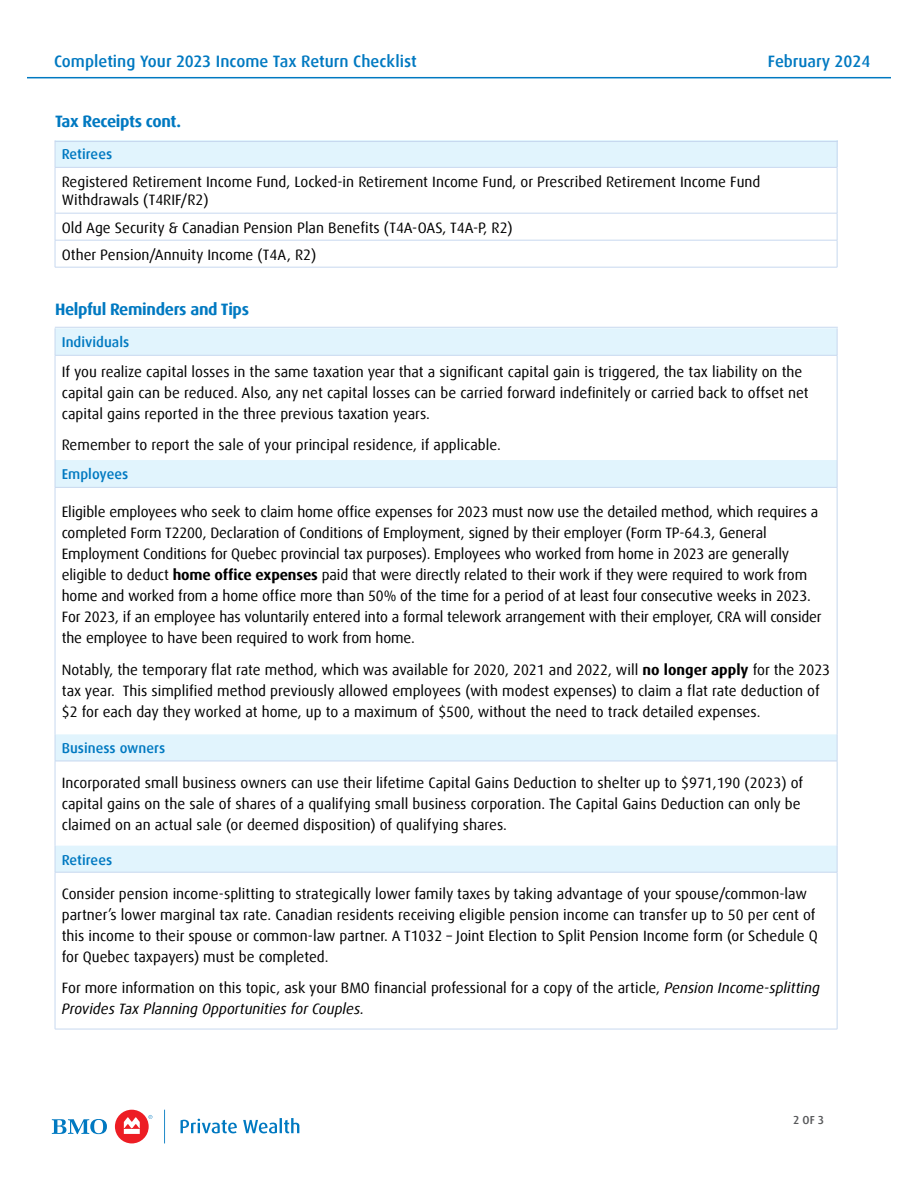
<style>
.page{position:relative;width:918px;height:1188px;background:#fff}
.page>*{position:absolute;margin:0;border:0;box-sizing:border-box;transform-origin:0 0}
.t1{font:500 16.5px "Dax Offc Pro";color:#0079c1}
.t2{font:700 16.5px "Dax Offc Pro";letter-spacing:-.02em;color:#0079c1}
.t3{font:15px/21px "Dax Offc Pro";color:#000}
.t4{font:500 14.25px "Dax Offc Pro";color:#0079c1}
.t5{font:500 11.55px "Dax Offc Pro";color:#58595b}
.s1{font-weight:700}
.s2{font-style:italic}
</style>
<div class="page">
<hr style="left:27px;top:77px;width:864px;height:1px;background:#0079c1">
<div style="left:115px;top:1110px;width:34px;height:33px;background:#ed1d24;border-radius:50%"></div>
<svg style="left:124px;top:1117px;width:16px;height:17px"></svg>
<svg style="left:181px;top:1119px;width:56px;height:14px"></svg>
<svg style="left:243px;top:1118px;width:56px;height:15px"></svg>
<svg style="left:52px;top:1119px;width:55px;height:15px"></svg>
<svg style="left:148px;top:1115px;width:4px;height:4px"></svg>
<svg style="left:164px;top:1110px;width:1px;height:33px"></svg>
<div style="left:55px;top:140px;width:782px;height:27px;background:#e1f4fd"></div>
<svg style="left:55px;top:142px;width:1px;height:25px"></svg>
<svg style="left:837px;top:140px;width:1px;height:27px"></svg>
<hr style="left:55px;top:167px;width:782px;height:1px;background:#c7d8ef">
<hr style="left:55px;top:168px;width:1px;height:45px;background:#c7d8ef">
<hr style="left:837px;top:168px;width:1px;height:45px;background:#c7d8ef">
<hr style="left:55px;top:213px;width:782px;height:1px;background:#c7d8ef">
<hr style="left:55px;top:240px;width:782px;height:1px;background:#c7d8ef">
<svg style="left:55px;top:213px;width:1px;height:54px"></svg>
<svg style="left:837px;top:213px;width:1px;height:54px"></svg>
<hr style="left:55px;top:267px;width:782px;height:1px;background:#c7d8ef">
<svg style="left:56px;top:328px;width:781px;height:544px"></svg>
<svg style="left:55px;top:328px;width:1px;height:27px"></svg>
<svg style="left:837px;top:328px;width:1px;height:27px"></svg>
<hr style="left:55px;top:355px;width:782px;height:1px;background:#c7d8ef">
<hr style="left:55px;top:355px;width:1px;height:105px;background:#c7d8ef">
<hr style="left:837px;top:355px;width:1px;height:105px;background:#c7d8ef">
<svg style="left:55px;top:460px;width:1px;height:27px"></svg>
<svg style="left:837px;top:460px;width:1px;height:27px"></svg>
<hr style="left:55px;top:487px;width:782px;height:1px;background:#c7d8ef">
<hr style="left:55px;top:488px;width:1px;height:246px;background:#c7d8ef">
<hr style="left:837px;top:488px;width:1px;height:246px;background:#c7d8ef">
<svg style="left:55px;top:734px;width:1px;height:27px"></svg>
<svg style="left:837px;top:734px;width:1px;height:27px"></svg>
<hr style="left:55px;top:761px;width:782px;height:1px;background:#c7d8ef">
<hr style="left:55px;top:761px;width:1px;height:85px;background:#c7d8ef">
<hr style="left:837px;top:761px;width:1px;height:85px;background:#c7d8ef">
<svg style="left:55px;top:846px;width:1px;height:26px"></svg>
<svg style="left:837px;top:846px;width:1px;height:26px"></svg>
<hr style="left:55px;top:872px;width:782px;height:1px;background:#c7d8ef">
<hr style="left:55px;top:872px;width:1px;height:157px;background:#c7d8ef">
<hr style="left:837px;top:872px;width:1px;height:157px;background:#c7d8ef">
<hr style="left:55px;top:1029px;width:782px;height:1px;background:#c7d8ef">
<hr style="left:55px;top:141px;width:783px;height:1px;background:#c7d8ef">
<hr style="left:55px;top:327px;width:783px;height:1px;background:#c7d8ef">
<p class="t1" style="left:54px;top:51px;width:364px">Completing Your 2023 Income Tax Return Checklist</p>
<p class="t1" style="left:768px;top:51px;width:104px">February 2024</p>
<p class="t2" style="left:55px;top:110px;width:128px">Tax Receipts cont.</p>
<p class="t4" style="left:62px;top:145px;width:52px">Retirees</p>
<p class="t3" style="left:62px;top:173px;width:700px;line-height:18px">Registered Retirement Income Fund, Locked-in Retirement Income Fund, or Prescribed Retirement Income Fund<br>Withdrawals (T4RIF/R2)</p>
<p class="t3" style="left:62px;top:214px;width:453px;line-height:27px">Old Age Security &amp; Canadian Pension Plan Benefits (T4A-OAS, T4A-P, R2)<br>Other Pension/Annuity Income (T4A, R2)</p>
<p class="t2" style="left:55px;top:298px;width:196px">Helpful Reminders and Tips</p>
<p class="t4" style="left:62px;top:333px;width:69px">Individuals</p>
<p class="t3" style="left:62px;top:361px;width:749px">If you realize capital losses in the same taxation year that a significant capital gain is triggered, the tax liability on the capital gain can be reduced. Also, any net capital losses can be carried forward indefinitely or carried back to offset net capital gains reported in the three previous taxation years.</p>
<p class="t3" style="left:62px;top:435px;width:441px">Remember to report the sale of your principal residence, if applicable.</p>
<p class="t4" style="left:62px;top:465px;width:68px">Employees</p>
<p class="t3" style="left:62px;top:501px;width:762px">Eligible employees who seek to claim home office expenses for 2023 must now use the detailed method, which requires a completed Form T2200, Declaration of Conditions of Employment, signed by their employer (Form TP‑64.3, General Employment Conditions for Quebec provincial tax purposes). Employees who worked from home in 2023 are generally eligible to deduct <span class="s1">home office expenses</span> paid that were directly related to their work if they were required to work from home and worked from a home office more than 50% of the time for a period of at least four consecutive weeks in 2023.<br>For 2023, if an employee has voluntarily entered into a formal telework arrangement with their employer, CRA will consider the employee to have been required to work from home.</p>
<p class="t3" style="left:62px;top:659px;width:770px">Notably, the temporary flat rate method, which was available for 2020, 2021 and 2022, will <span class="s1">no longer apply</span> for the 2023 tax year. This simplified method previously allowed employees (with modest expenses) to claim a flat rate deduction of $2 for each day they worked at home, up to a maximum of $500, without the need to track detailed expenses.</p>
<p class="t4" style="left:62px;top:739px;width:105px">Business owners</p>
<p class="t3" style="left:62px;top:773px;width:743px">Incorporated small business owners can use their lifetime Capital Gains Deduction to shelter up to $971,190 (2023) of capital gains on the sale of shares of a qualifying small business corporation. The Capital Gains Deduction can only be claimed on an actual sale (or deemed disposition) of qualifying shares.</p>
<p class="t4" style="left:62px;top:850px;width:52px">Retirees</p>
<p class="t3" style="left:62px;top:883px;width:758px">Consider pension income-splitting to strategically lower family taxes by taking advantage of your spouse/common-law partner’s lower marginal tax rate. Canadian residents receiving eligible pension income can transfer up to 50 per cent of this income to their spouse or common-law partner. A T1032 – Joint Election to Split Pension Income form (or Schedule Q for Quebec taxpayers) must be completed.</p>
<p class="t3" style="left:62px;top:978px;width:760px">For more information on this topic, ask your BMO financial professional for a copy of the article, <span class="s2">Pension Income-splitting<br>Provides Tax Planning Opportunities for Couples.</span></p>
<p class="t5" style="left:793px;top:1112px;width:32px">2 OF 3</p>
</div>
